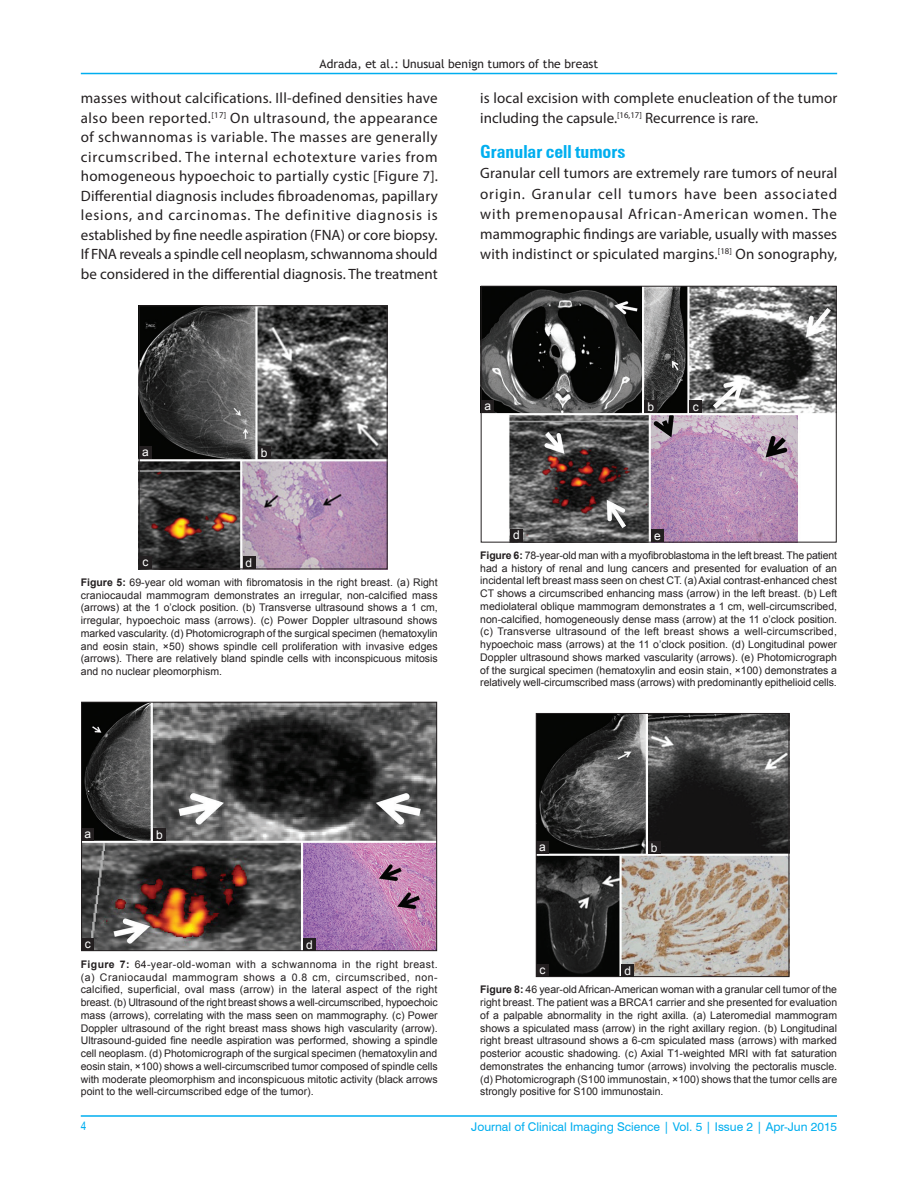
<style>
.page{position:relative;width:918px;height:1188px;background:#fff}
.page>*{position:absolute;margin:0;border:0;box-sizing:border-box;transform-origin:0 0}
.t1{font:700 condensed 18px "Zurich BT";color:#00aeef}
.TX{font:15px/19.5px "Myriad Pro";letter-spacing:.005em;color:#231f20;text-align:justify}
.t2{font:12px "Swiss 721 BT";color:#00aeef}
.t3{font:12px "Trebuchet MS";color:#231f20}
.LABEL{font:12px "Arial";color:#fff}
.t4{font:condensed 12px "Helvetica";color:#00aeef}
.FGC{font:10.5px/12.8px "Arial";color:#231f20;text-align:justify}
.s1{font-weight:700}
</style>
<div class="page">
<hr style="left:81px;top:73px;width:756px;height:1px;background:#00aeef">
<hr style="left:81px;top:1116px;width:756px;height:1px;background:#00aeef">
<img style="left:483px;top:288px;width:351px;height:252px">
<div style="left:481px;top:286px;width:355px;height:256px;border:1px solid #231f20"></div>
<div style="left:651px;top:530px;width:13px;height:12px;background:#231f20"></div>
<div style="left:510px;top:530px;width:13px;height:12px;background:#231f20"></div>
<div style="left:644px;top:400px;width:13px;height:13px;background:#231f20"></div>
<div style="left:481px;top:400px;width:13px;height:13px;background:#231f20"></div>
<img style="left:141px;top:308px;width:244px;height:259px">
<div style="left:139px;top:306px;width:248px;height:263px;border:1px solid #231f20"></div>
<div style="left:243px;top:556px;width:12px;height:13px;background:#231f20"></div>
<div style="left:139px;top:556px;width:13px;height:13px;background:#231f20"></div>
<div style="left:258px;top:446px;width:13px;height:13px;background:#231f20"></div>
<div style="left:139px;top:446px;width:13px;height:13px;background:#231f20"></div>
<img style="left:83px;top:704px;width:352px;height:245px">
<div style="left:81px;top:702px;width:356px;height:249px;border:1px solid #231f20"></div>
<div style="left:303px;top:938px;width:13px;height:13px;background:#231f20"></div>
<div style="left:81px;top:938px;width:13px;height:13px;background:#231f20"></div>
<div style="left:153px;top:828px;width:13px;height:13px;background:#231f20"></div>
<div style="left:81px;top:828px;width:13px;height:13px;background:#231f20"></div>
<img style="left:538px;top:715px;width:249px;height:260px">
<div style="left:536px;top:713px;width:253px;height:264px;border:1px solid #231f20"></div>
<div style="left:621px;top:964px;width:13px;height:13px;background:#231f20"></div>
<div style="left:536px;top:964px;width:13px;height:13px;background:#231f20"></div>
<div style="left:648px;top:841px;width:12px;height:13px;background:#231f20"></div>
<div style="left:536px;top:841px;width:13px;height:13px;background:#231f20"></div>
<div style="left:690px;top:400px;width:12px;height:13px;background:#231f20"></div>
<p class="t3" style="left:320px;top:56px;width:280px">Adrada, et al.: Unusual benign tumors of the breast</p>
<p class="TX" style="left:81px;top:88px;width:359px">masses without calcifications. Ill‑defined densities have also been reported.<sup>[17]</sup> On ultrasound, the appearance of schwannomas is variable. The masses are generally circumscribed. The internal echotexture varies from homogeneous hypoechoic to partially cystic [Figure 7].<br>Differential diagnosis includes fibroadenomas, papillary lesions, and carcinomas. The definitive diagnosis is established by fine needle aspiration (FNA) or core biopsy.<br>If FNA reveals a spindle cell neoplasm, schwannoma should be considered in the differential diagnosis. The treatment</p>
<p class="TX" style="left:480px;top:88px;width:359px;line-height:20.1px">is local excision with complete enucleation of the tumor including the capsule.<sup>[16,17]</sup> Recurrence is rare.</p>
<h2 class="t1" style="left:480px;top:141px;width:147px">Granular cell tumors</h2>
<p class="TX" style="left:480px;top:163px;width:359px;line-height:20.1px">Granular cell tumors are extremely rare tumors of neural origin. Granular cell tumors have been associated with premenopausal African‑American women. The mammographic findings are variable, usually with masses with indistinct or spiculated margins.<sup>[18]</sup> On sonography,</p>
<p class="LABEL" style="left:142px;top:444px;width:8px">a</p>
<p class="LABEL" style="left:261px;top:445px;width:8px">b</p>
<p class="LABEL" style="left:142px;top:554px;width:7px">c</p>
<p class="LABEL" style="left:246px;top:555px;width:8px">d</p>
<p class="FGC" style="left:81px;top:576px;width:358px"><span class="s1">Figure 5:</span> 69-year old woman with fibromatosis in the right breast. (a) Right craniocaudal mammogram demonstrates an irregular, non-calcified mass (arrows) at the 1 o’clock position. (b) Transverse ultrasound shows a 1 cm, irregular, hypoechoic mass (arrows). (c) Power Doppler ultrasound shows marked vascularity. (d) Photomicrograph of the surgical specimen (hematoxylin and eosin stain, ×50) shows spindle cell proliferation with invasive edges (arrows). There are relatively bland spindle cells with inconspicuous mitosis and no nuclear pleomorphism.</p>
<p class="LABEL" style="left:484px;top:398px;width:8px">a</p>
<p class="LABEL" style="left:647px;top:399px;width:8px">b</p>
<p class="LABEL" style="left:693px;top:399px;width:7px">c</p>
<p class="LABEL" style="left:513px;top:527px;width:8px">d</p>
<p class="LABEL" style="left:654px;top:528px;width:8px">e</p>
<p class="FGC" style="left:480px;top:549px;width:358px"><span class="s1">Figure 6:</span> 78-year-old man with a myofibroblastoma in the left breast. The patient had a history of renal and lung cancers and presented for evaluation of an incidental left breast mass seen on chest CT. (a) Axial contrast-enhanced chest CT shows a circumscribed enhancing mass (arrow) in the left breast. (b) Left mediolateral oblique mammogram demonstrates a 1 cm, well-circumscribed, non-calcified, homogeneously dense mass (arrow) at the 11 o’clock position. (c) Transverse ultrasound of the left breast shows a well-circumscribed, hypoechoic mass (arrows) at the 11 o’clock position. (d) Longitudinal power Doppler ultrasound shows marked vascularity (arrows). (e) Photomicrograph of the surgical specimen (hematoxylin and eosin stain, ×100) demonstrates a relatively well-circumscribed mass (arrows) with predominantly epithelioid cells.</p>
<p class="LABEL" style="left:84px;top:825px;width:8px">a</p>
<p class="LABEL" style="left:156px;top:827px;width:8px">b</p>
<p class="LABEL" style="left:85px;top:936px;width:7px">c</p>
<p class="LABEL" style="left:306px;top:937px;width:8px">d</p>
<p class="FGC" style="left:81px;top:958px;width:358px"><span class="s1">Figure 7:</span> 64-year-old-woman with a schwannoma in the right breast. (a) Craniocaudal mammogram shows a 0.8 cm, circumscribed, non&shy;calcified, superficial, oval mass (arrow) in the lateral aspect of the right breast. (b) Ultrasound of the right breast shows a well-circumscribed, hypoechoic mass (arrows), correlating with the mass seen on mammography. (c) Power Doppler ultrasound of the right breast mass shows high vascularity (arrow).<br>Ultrasound-guided fine needle aspiration was performed, showing a spindle cell neoplasm. (d) Photomicrograph of the surgical specimen (hematoxylin and eosin stain, ×100) shows a well-circumscribed tumor composed of spindle cells with moderate pleomorphism and inconspicuous mitotic activity (black arrows point to the well-circumscribed edge of the tumor).</p>
<p class="LABEL" style="left:539px;top:838px;width:8px">a</p>
<p class="LABEL" style="left:651px;top:840px;width:8px">b</p>
<p class="LABEL" style="left:539px;top:962px;width:7px">c</p>
<p class="LABEL" style="left:624px;top:963px;width:8px">d</p>
<p class="FGC" style="left:480px;top:983px;width:359px"><span class="s1">Figure 8:</span> 46 year-old African-American woman with a granular cell tumor of the right breast. The patient was a BRCA1 carrier and she presented for evaluation of a palpable abnormality in the right axilla. (a) Lateromedial mammogram shows a spiculated mass (arrow) in the right axillary region. (b) Longitudinal right breast ultrasound shows a 6-cm spiculated mass (arrows) with marked posterior acoustic shadowing. (c) Axial T1-weighted MRI with fat saturation demonstrates the enhancing tumor (arrows) involving the pectoralis muscle. (d) Photomicrograph (S100 immunostain, ×100) shows that the tumor cells are strongly positive for S100 immunostain.</p>
<p class="t4" style="left:81px;top:1119px;width:7px">4</p>
<p class="t2" style="left:471px;top:1119px;width:367px">Journal of Clinical Imaging Science | Vol. 5 | Issue 2 | Apr-Jun 2015</p>
</div>
